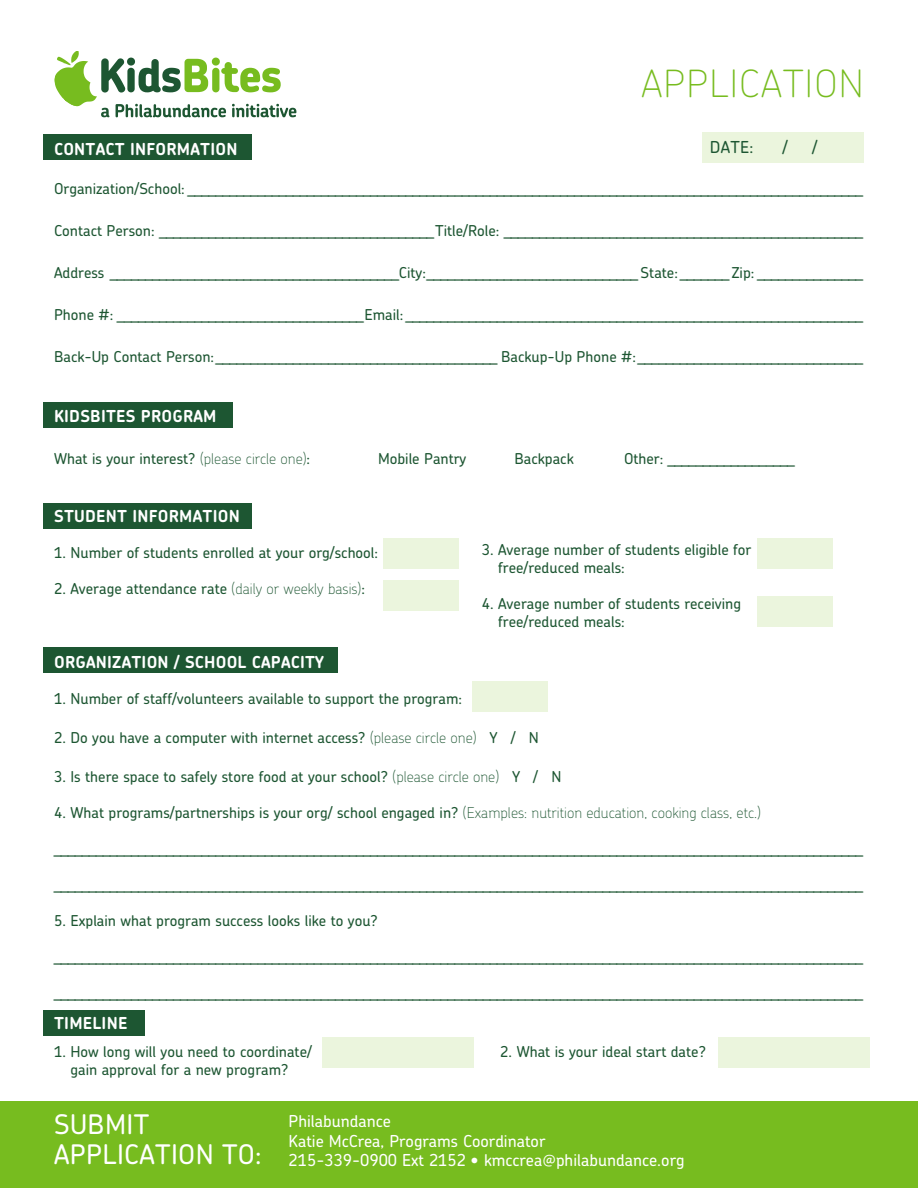
<style>
.page{position:relative;width:918px;height:1188px;background:#fff}
.page>*{position:absolute;margin:0;border:0;box-sizing:border-box;transform-origin:0 0}
.t1{font:100 37.5px "Chevin";letter-spacing:.035em;color:#77bc1f}
.t2{font:500 27px/29.4px "Chevin";letter-spacing:.015em;color:#fff}
.t3{font:500 16.5px/19.8px "Chevin";color:#fff}
.t4{font:700 16.5px "Chevin";letter-spacing:.015em;color:#fff}
.t5{font:500 16.5px "Chevin";color:#1d5632}
.t6{font:500 15px/18px "Chevin";color:#1d5632}
.s1{font-weight:100}
</style>
<div class="page">
<div style="left:702px;top:133px;width:162px;height:30px;background:#ebf5dd"></div>
<div style="left:0;top:1101px;width:918px;height:87px;background:#77bc1f"></div>
<svg style="left:55px;top:51px;width:241px;height:66px"></svg>
<div style="left:383px;top:539px;width:76px;height:30px;background:#ebf5dd"></div>
<div style="left:718px;top:1038px;width:151px;height:30px;background:#ebf5dd"></div>
<div style="left:323px;top:1038px;width:151px;height:30px;background:#ebf5dd"></div>
<div style="left:757px;top:539px;width:76px;height:30px;background:#ebf5dd"></div>
<div style="left:383px;top:581px;width:76px;height:30px;background:#ebf5dd"></div>
<div style="left:472px;top:681px;width:76px;height:31px;background:#ebf5dd"></div>
<div style="left:757px;top:596px;width:76px;height:30px;background:#ebf5dd"></div>
<div style="left:43px;top:134px;width:209px;height:26px;background:#1d5632"></div>
<div style="left:43px;top:402px;width:189px;height:26px;background:#1d5632"></div>
<div style="left:43px;top:503px;width:209px;height:26px;background:#1d5632"></div>
<div style="left:43px;top:647px;width:295px;height:26px;background:#1d5632"></div>
<div style="left:43px;top:1010px;width:102px;height:26px;background:#1d5632"></div>
<h1 class="t1" style="left:641px;top:59px;width:224px">APPLICATION</h1>
<p class="t5" style="left:710px;top:137px;width:45px">DATE:</p>
<p class="t5" style="left:783px;top:137px;width:7px">/</p>
<p class="t5" style="left:812px;top:137px;width:7px">/</p>
<p class="t4" style="left:54px;top:138px;width:185px">CONTACT INFORMATION</p>
<p class="t6" style="left:54px;top:179px;width:811px">Organization/School: ________________________________________________________________________________________________</p>
<p class="t6" style="left:54px;top:221px;width:811px">Contact Person: _______________________________________Title/Role: ___________________________________________________</p>
<p class="t6" style="left:54px;top:263px;width:811px">Address _________________________________________City:______________________________ State: _______ Zip: _______________</p>
<p class="t6" style="left:54px;top:305px;width:811px">Phone #: ___________________________________Email: _________________________________________________________________</p>
<p class="t6" style="left:54px;top:347px;width:811px">Back-Up Contact Person:________________________________________ Backup-Up Phone #: ________________________________</p>
<p class="t4" style="left:54px;top:405px;width:164px">KIDSBITES PROGRAM</p>
<p class="t6" style="left:54px;top:449px;width:258px">What is your interest? <span class="s1">(please circle one)</span>:</p>
<p class="t6" style="left:378px;top:449px;width:90px">Mobile Pantry</p>
<p class="t6" style="left:514px;top:449px;width:61px">Backpack</p>
<p class="t6" style="left:624px;top:449px;width:172px">Other: __________________</p>
<p class="t4" style="left:54px;top:505px;width:187px">STUDENT INFORMATION</p>
<p class="t6" style="left:54px;top:543px;width:326px">1. Number of students enrolled at your org/school:</p>
<p class="t6" style="left:54px;top:579px;width:313px">2. Average attendance rate <span class="s1">(daily or weekly basis)</span>:</p>
<p class="t6" style="left:498px;top:540px;width:255px;text-indent:-16px">3. Average number of students eligible for free/reduced meals:</p>
<p class="t6" style="left:498px;top:594px;width:244px;text-indent:-16px">4. Average number of students receiving free/reduced meals:</p>
<p class="t4" style="left:54px;top:651px;width:271px">ORGANIZATION / SCHOOL CAPACITY</p>
<p class="t6" style="left:54px;top:689px;width:410px">1. Number of staff/volunteers available to support the program:</p>
<p class="t6" style="left:54px;top:728px;width:486px">2. Do you have a computer with internet access? <span class="s1">(please circle one)</span> Y / N</p>
<p class="t6" style="left:54px;top:767px;width:509px">3. Is there space to safely store food at your school? <span class="s1">(please circle one)</span> Y / N</p>
<p class="t6" style="left:54px;top:803px;width:708px">4. What programs/partnerships is your org/ school engaged in? <span class="s1">(Examples: nutrition education, cooking class, etc.)</span></p>
<p class="t6" style="left:54px;top:839px;width:811px">___________________________________________________________________________________________________________________</p>
<p class="t6" style="left:54px;top:875px;width:811px">___________________________________________________________________________________________________________________</p>
<p class="t6" style="left:54px;top:911px;width:325px">5. Explain what program success looks like to you?</p>
<p class="t6" style="left:54px;top:947px;width:811px">___________________________________________________________________________________________________________________</p>
<p class="t6" style="left:54px;top:983px;width:811px">___________________________________________________________________________________________________________________</p>
<p class="t4" style="left:54px;top:1013px;width:75px">TIMELINE</p>
<p class="t6" style="left:54px;top:1042px;width:259px;text-align:center">1. How long will you need to coordinate/ gain approval for a new program?</p>
<p class="t6" style="left:500px;top:1042px;width:207px">2. What is your ideal start date?</p>
<h2 class="t2" style="left:54px;top:1109px;width:209px">SUBMIT<br>APPLICATION TO:</h2>
<p class="t3" style="left:289px;top:1111px;width:397px">Philabundance<br>Katie McCrea, Programs Coordinator<br>215-339-0900 Ext 2152 • kmccrea@philabundance.org</p>
</div>
